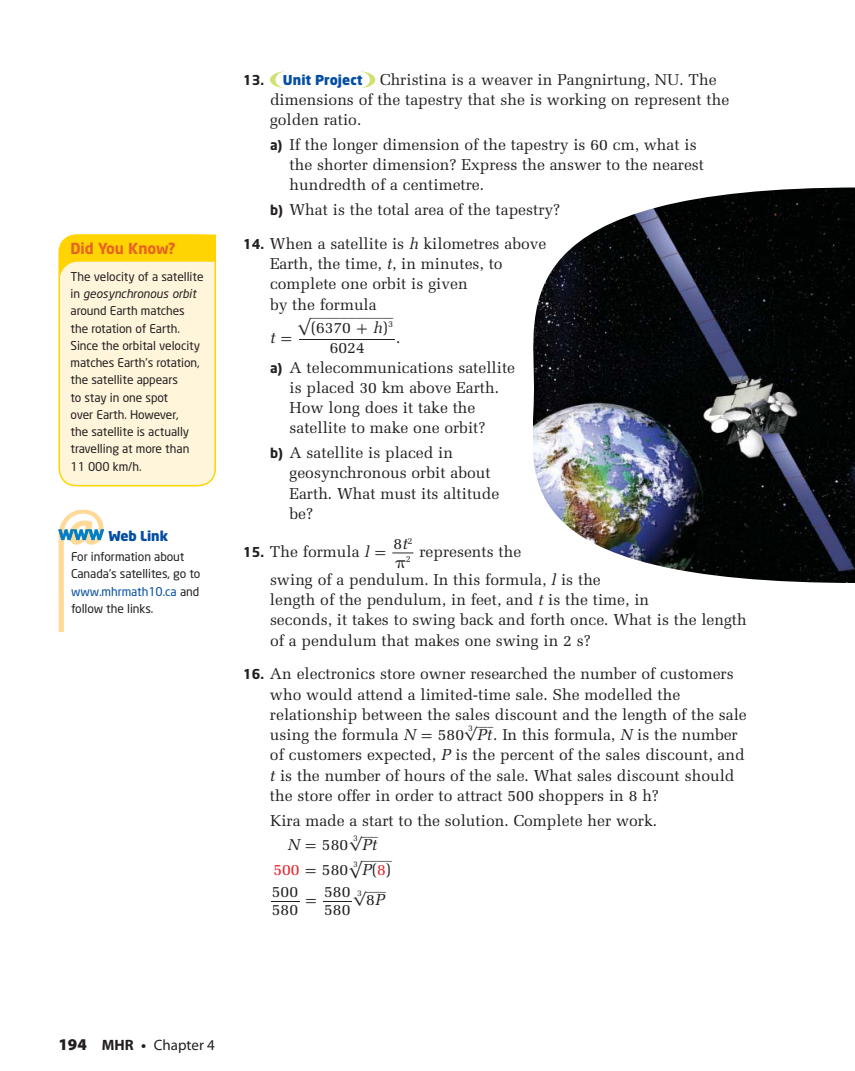
<style>
.page{position:relative;width:855px;height:1071px;background:#fff}
.page>*{position:absolute;margin:0;border:0;box-sizing:border-box;transform-origin:0 0}
.t1{font:23.7px "Melior LT Std";color:#231f20;scale:2.71 1}
.t2{font:15.75px/20.2px "Melior LT Std";color:#231f20}
.t3{font:italic 15.75px "Melior LT Std";color:#231f20}
.t4{font:15px "Myriad Pro";color:#231f20}
.t5{font:700 15px "Neo Sans";letter-spacing:-.005em;color:#e76425}
.t6{font:900 13.5px "Neo Sans";letter-spacing:-.01em;color:#034ea2}
.t7{font:13.05px "Uni Math";color:#231f20;scale:1.2 1}
.t8{font:12.6px "Uni Math";color:#231f20;scale:1.2 1}
.t9{font:12.6px "Uni Math";color:#231f20;scale:.87 1}
.t10{font:12.6px "Uni Math";color:#231f20;scale:1.21 1}
.t11{font:12.6px "Uni Math";color:#231f20;scale:1.06 1}
.t12{font:12px/17.2px "Neo Sans";letter-spacing:-.005em;color:#231f20}
.t13{font:9.15px "Melior LT Std";color:#231f20}
.t14{font:8.7px "Melior LT Std";color:#231f20}
.s1{font-style:italic}
.s2{color:#034ea2}
.s3{font-family:"Neo Sans";font-weight:700;font-size:13.5px}
.s4{font-family:"Neo Sans";font-weight:900;font-size:13.5px;color:#034ea2}
.s5{font-family:"Uni Math";font-style:normal}
.s6{font-family:"Uni Math";font-size:15.9px}
.s7{font-family:"Uni Math"}
.s8{font-size:23.7px}
.s9{color:#ed1c24}
.s10{font-weight:900;font-size:16.5px}
.s11{font-weight:700}
</style>
<div class="page">
<svg style="left:270px;top:71px;width:15px;height:17px"></svg>
<svg style="left:361px;top:71px;width:14px;height:17px"></svg>
<div style="left:59px;top:235px;width:156px;height:251px;background:#fff5db;border-radius:17px"></div>
<div style="left:58px;top:234px;width:158px;height:252px;border:2px solid #ffd400;border-radius:17px"></div>
<svg style="left:60px;top:234px;width:156px;height:46px"></svg>
<svg style="left:58px;top:510px;width:46px;height:122px"></svg>
<img style="left:534px;top:187px;width:321px;height:396px">
<p class="t5" style="left:70px;top:242px;width:107px">Did You Know?</p>
<p class="t12" style="left:70px;top:269px;width:135px">The velocity of a satellite in <span class="s1">geosynchronous orbit </span>around Earth matches the rotation of Earth.<br>Since the orbital velocity matches Earth’s rotation, the satellite appears<br>to stay in one spot<br>over Earth. However,<br>the satellite is actually travelling at more than<br>11 000 km/h.</p>
<p class="t6" style="left:109px;top:530px;width:61px">Web Link</p>
<p class="t12" style="left:71px;top:549px;width:131px">For information about<br>Canada’s satellites, go to <span class="s2">www.mhrmath10.ca</span> and follow the links.</p>
<p class="t2" style="left:270px;top:70px;width:461px;text-indent:-27px"><span class="s3">13.</span> <span class="s4">Unit Project</span> Christina is a weaver in Pangnirtung, NU. The dimensions of the tapestry that she is working on represent the golden ratio.</p>
<p class="t2" style="left:290px;top:135px;width:416px;text-indent:-20px"><span class="s3">a)</span> If the longer dimension of the tapestry is 60 cm, what is the shorter dimension? Express the answer to the nearest hundredth of a centimetre.</p>
<p class="t2" style="left:270px;top:200px;width:292px"><span class="s3">b)</span> What is the total area of the tapestry?</p>
<p class="t2" style="left:270px;top:234px;width:278px;text-indent:-27px"><span class="s3">14.</span> When a satellite is <span class="s1">h</span> kilometres above<br>Earth, the time, <span class="s1">t</span>, in minutes, to complete one orbit is given<br>by the formula</p>
<p class="t3" style="left:270px;top:330px;width:24px">t <span class="s5">=</span></p>
<p class="t8" style="left:310px;top:308px;width:71px">___________</p>
<h1 class="t1" style="left:299px;top:316px;width:37px">___</h1>
<p class="t2" style="left:330px;top:338px;width:37px">6024</p>
<p class="t2" style="left:299px;top:318px;width:95px"><span class="s6">√</span>(6370 <span class="s7">+</span> <span class="s1">h</span>)<sup>3</sup></p>
<p class="t2" style="left:270px;top:324px;width:247px;line-height:29.2px;text-indent:126px">.<br><span class="s3">a)</span> A telecommunications satellite</p>
<p class="t2" style="left:290px;top:378px;width:211px">is placed 30 km above Earth.<br>How long does it take the satellite to make one orbit?</p>
<p class="t2" style="left:290px;top:443px;width:211px;text-indent:-20px"><span class="s3">b)</span> A satellite is placed in geosynchronous orbit about<br>Earth. What must its altitude be?</p>
<p class="t2" style="left:243px;top:542px;width:145px"><span class="s3">15.</span> The formula <span class="s1">l</span> <span class="s7">=</span></p>
<p class="t2" style="left:393px;top:534px;width:22px">8 <span class="s1">t</span><span class="s8">_</span></p>
<p class="t13" style="left:408px;top:536px;width:7px">2</p>
<p class="t2" style="left:270px;top:538px;width:332px;line-height:27.8px;text-indent:125px"><span class="s7">π</span><sub>2</sub> represents the<br>swing of a pendulum. In this formula, <span class="s1">l</span> is the</p>
<p class="t2" style="left:270px;top:590px;width:478px">length of the pendulum, in feet, and <span class="s1">t</span> is the time, in<br>seconds, it takes to swing back and forth once. What is the length of a pendulum that makes one swing in 2 s?</p>
<p class="t2" style="left:270px;top:664px;width:478px;text-indent:-27px"><span class="s3">16.</span> An electronics store owner researched the number of customers who would attend a limited-time sale. She modelled the relationship between the sales discount and the length of the sale using the formula <span class="s1">N</span> <span class="s7">=</span> 580</p>
<p class="t14" style="left:468px;top:724px;width:6px">3</p>
<p class="t7" style="left:466px;top:729px;width:12px">√</p>
<p class="t9" style="left:477px;top:717px;width:20px">___</p>
<p class="t2" style="left:270px;top:725px;width:476px;text-indent:207px"><span class="s1">Pt</span> . In this formula, <span class="s1">N</span> is the number of customers expected, <span class="s1">P</span> is the percent of the sales discount, and <span class="s1">t</span> is the number of hours of the sale. What sales discount should the store offer in order to attract 500 shoppers in 8 h?</p>
<p class="t2" style="left:287px;top:808px;width:371px;line-height:24.8px;text-indent:-17px">Kira made a start to the solution. Complete her work.<br><span class="s1">N</span> <span class="s7">=</span> 580</p>
<p class="t14" style="left:353px;top:834px;width:6px">3</p>
<p class="t7" style="left:351px;top:839px;width:12px">√</p>
<p class="t9" style="left:362px;top:827px;width:20px">___</p>
<p class="t2" style="left:273px;top:833px;width:119px;line-height:24.8px;text-indent:89px"><span class="s1">Pt<br></span><span class="s9">500</span> <span class="s7">=</span> 580 <span class="s6">√</span><span class="s1">P</span>(<span class="s9">8</span>)</p>
<p class="t10" style="left:362px;top:851px;width:27px">____</p>
<p class="t14" style="left:353px;top:859px;width:6px">3</p>
<p class="t2" style="left:271px;top:884px;width:82px;line-height:17.4px"><span class="s8">_</span>500 <span class="s7">=</span> <span class="s8">_</span>580<br>580</p>
<p class="t14" style="left:357px;top:889px;width:6px">3</p>
<p class="t7" style="left:355px;top:894px;width:12px">√</p>
<p class="t11" style="left:366px;top:882px;width:20px">___</p>
<p class="t2" style="left:366px;top:890px;width:20px">8<span class="s1">P</span></p>
<p class="t2" style="left:324px;top:900px;width:28px">580</p>
<p class="t4" style="left:58px;top:1040px;width:158px"><span class="s10">194</span> <span class="s11">MHR •</span> Chapter 4</p>
</div>
